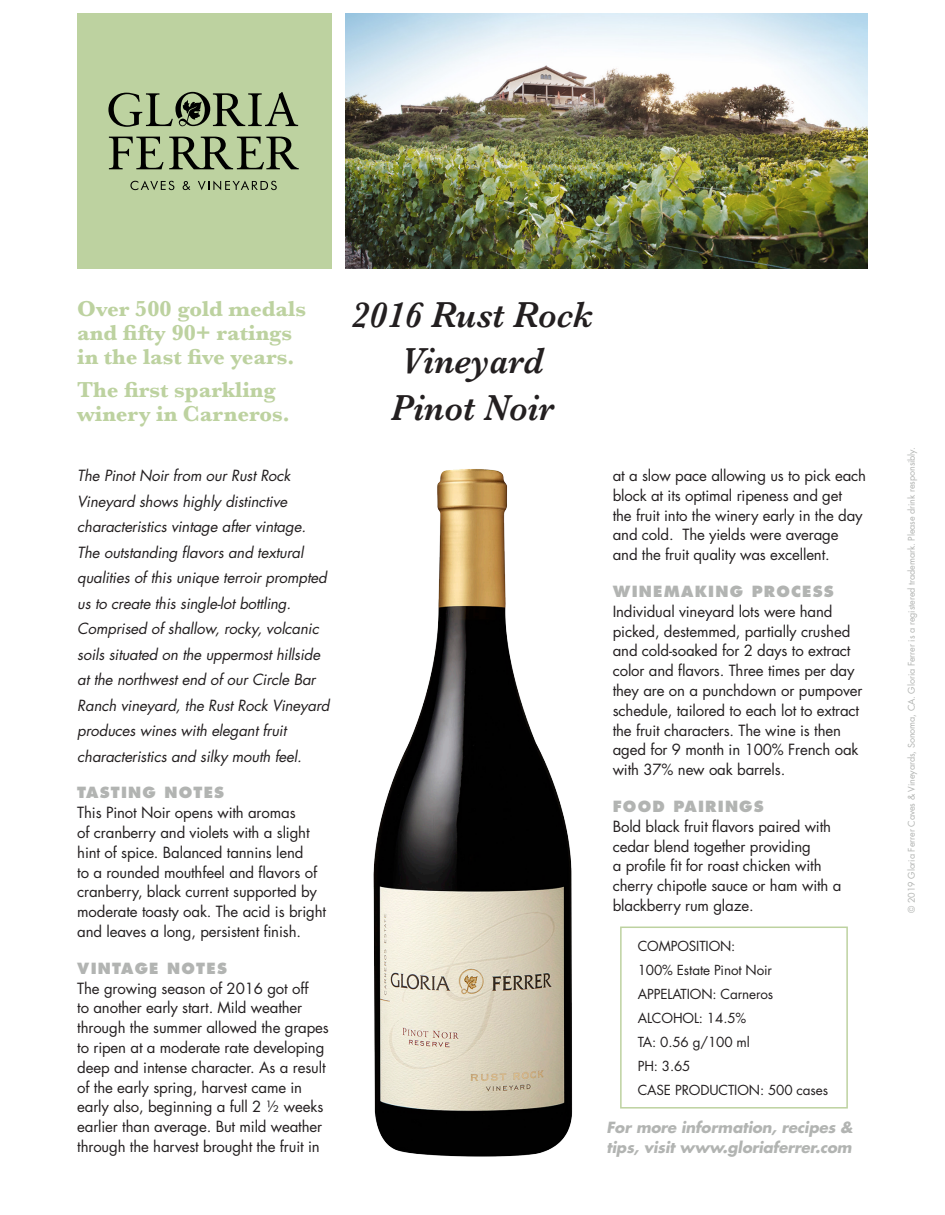
<style>
.page{position:relative;width:945px;height:1215px;background:#fff}
.page>*{position:absolute;margin:0;border:0;box-sizing:border-box;transform-origin:0 0}
.t1{font:italic 600 37.5px/46.5px "Baskerville";color:#231f20;text-align:center;scale:.94 1}
.t2{font:700 22.5px/24px "Baskerville";color:#bdd2a0}
.t3{font:15px/19.8px "Futura";letter-spacing:-.01em;color:#231f20}
.t4{font:italic 15px/25.5px "Futura";letter-spacing:-.01em;color:#231f20}
.t5{font:italic 700 15px/19.8px "Futura";letter-spacing:-.01em;color:#b2b4b2}
.t6{font:800 15px "Futura";letter-spacing:.08em;color:#b2b4b2}
.t7{font:13.5px/24px "Futura";letter-spacing:-.01em;color:#231f20}
.t8{font:9px "Futura";letter-spacing:-.01em;color:#b2b4b2}
</style>
<div class="page">
<div style="left:77px;top:14px;width:255px;height:255px;background:#bdd2a0"></div>
<img style="left:373px;top:469px;width:200px;height:688px">
<div style="left:620px;top:927px;width:228px;height:182px;border:2px solid #bdd2a0"></div>
<svg style="left:109px;top:137px;width:190px;height:32px"></svg>
<svg style="left:108px;top:92px;width:190px;height:35px"></svg>
<svg style="left:130px;top:181px;width:44px;height:9px"></svg>
<svg style="left:183px;top:181px;width:7px;height:9px"></svg>
<svg style="left:198px;top:181px;width:79px;height:9px"></svg>
<img style="left:345px;top:14px;width:523px;height:255px">
<p class="t2" style="left:77px;top:297px;width:230px">Over 500 gold medals and fifty 90+ ratings in the last five years.</p>
<p class="t2" style="left:77px;top:378px;width:214px">The first sparkling winery in Carneros.</p>
<p class="t4" style="left:77px;top:463px;width:254px">The Pinot Noir from our Rust Rock Vineyard shows highly distinctive characteristics vintage after vintage.<br>The outstanding flavors and textural qualities of this unique terroir prompted us to create this single-lot bottling.<br>Comprised of shallow, rocky, volcanic soils situated on the uppermost hillside at the northwest end of our Circle Bar Ranch vineyard, the Rust Rock Vineyard produces wines with elegant fruit characteristics and silky mouth feel.</p>
<p class="t6" style="left:77px;top:784px;width:148px">TASTING NOTES</p>
<p class="t3" style="left:77px;top:803px;width:250px">This Pinot Noir opens with aromas<br>of cranberry and violets with a slight hint of spice. Balanced tannins lend<br>to a rounded mouthfeel and flavors of cranberry, black current supported by moderate toasty oak. The acid is bright and leaves a long, persistent finish.</p>
<p class="t6" style="left:77px;top:959px;width:151px">VINTAGE NOTES</p>
<p class="t3" style="left:77px;top:978px;width:253px">The growing season of 2016 got off<br>to another early start. Mild weather through the summer allowed the grapes to ripen at a moderate rate developing deep and intense character. As a result of the early spring, harvest came in early also, beginning a full 2 ½ weeks earlier than average. But mild weather through the harvest brought the fruit in</p>
<p class="t1" style="left:352px;top:292px;width:258px">2016 Rust Rock<br>Vineyard</p>
<p class="t1" style="left:391px;top:385px;width:176px">Pinot Noir</p>
<p class="t3" style="left:613px;top:465px;width:255px">at a slow pace allowing us to pick each block at its optimal ripeness and get<br>the fruit into the winery early in the day and cold. The yields were average and the fruit quality was excellent.</p>
<p class="t6" style="left:613px;top:582px;width:223px">WINEMAKING PROCESS</p>
<p class="t3" style="left:613px;top:601px;width:251px">Individual vineyard lots were hand picked, destemmed, partially crushed and cold-soaked for 2 days to extract color and flavors. Three times per day they are on a punchdown or pumpover schedule, tailored to each lot to extract the fruit characters. The wine is then aged for 9 month in 100% French oak with 37% new oak barrels.</p>
<p class="t6" style="left:613px;top:797px;width:153px">FOOD PAIRINGS</p>
<p class="t3" style="left:613px;top:816px;width:230px">Bold black fruit flavors paired with cedar blend together providing<br>a profile fit for roast chicken with cherry chipotle sauce or ham with a blackberry rum glaze.</p>
<p class="t7" style="left:638px;top:934px;width:136px">COMPOSITION:<br>100% Estate Pinot Noir</p>
<p class="t7" style="left:638px;top:982px;width:137px">APPELATION: Carneros</p>
<p class="t7" style="left:638px;top:1006px;width:110px">ALCOHOL: 14.5%</p>
<p class="t7" style="left:638px;top:1030px;width:114px">TA: 0.56 g/100 ml</p>
<p class="t7" style="left:638px;top:1054px;width:54px">PH: 3.65</p>
<p class="t7" style="left:638px;top:1078px;width:192px">CASE PRODUCTION: 500 cases</p>
<p class="t5" style="left:607px;top:1117px;width:248px">For more information, recipes &amp; tips, visit www.gloriaferrer.com</p>
<p class="t8" style="left:905px;top:913px;width:467px;rotate:-90deg">© 2019 Gloria Ferrer Caves &amp; Vineyards, Sonoma, CA. Gloria Ferrer is a registered trademark. Please drink responsibly.</p>
</div>
